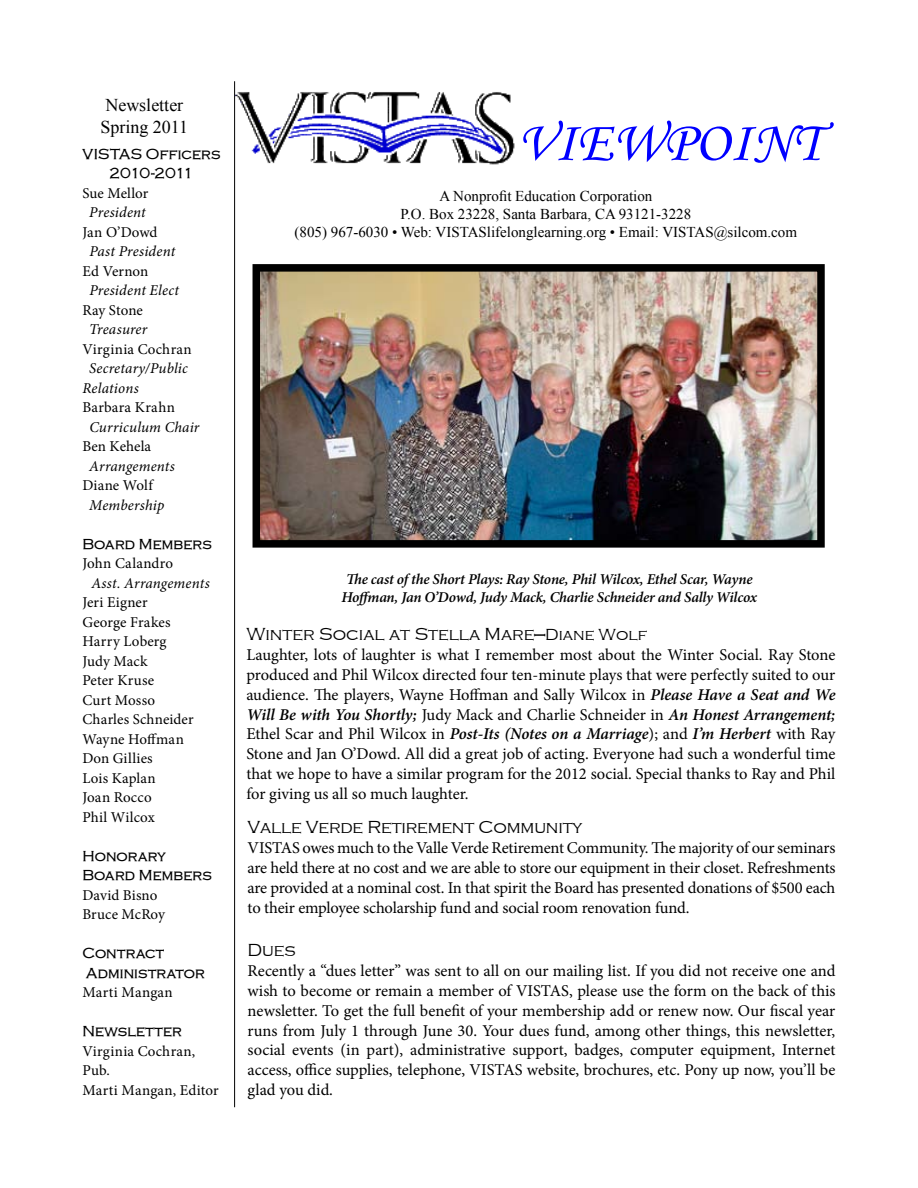
<style>
.page{position:relative;width:918px;height:1188px;background:#fff}
.page>*{position:absolute;margin:0;border:0;box-sizing:border-box;transform-origin:0 0}
.t1{font:57px "Monotype Corsiva";letter-spacing:.01em;color:#00f}
.t2{font:18px "HANA";letter-spacing:-.01em;color:#000}
.t3{font:18px/21.6px "Times New Roman";color:#000}
.t4{font:16.5px/19.8px "Minion Pro";letter-spacing:-.005em;color:#000;text-align:justify}
.t5{font:15px/19.5px "Minion Pro";letter-spacing:.01em;color:#000}
.t6{font:15px/18px "Times New Roman";color:#000;text-align:center}
.t7{font:italic 15px/19.5px "Minion Pro";letter-spacing:.01em;color:#000}
.t8{font:italic 600 15px/18px "Minion Pro";letter-spacing:-.015em;color:#000;text-align:center}
.t9{font:15px/19.5px "HANA Bold";letter-spacing:.01em;color:#000}
.t10{font:15px "Minion Pro";letter-spacing:.03em;color:#000}
.s1{font-family:"HANA Bold"}
.s2{font-size:16.5px}
.s3{font-weight:600;font-style:italic}
</style>
<div class="page">
<img style="left:235px;top:81px;width:280px;height:94px">
<hr style="left:234px;top:81px;width:1px;height:1026px;background:#000">
<img style="left:262px;top:273px;width:554px;height:266px">
<div style="left:253px;top:264px;width:572px;height:284px;border:8px solid #000"></div>
<p class="t3" style="left:100px;top:94px;width:89px">Newsletter<br>Spring 2011</p>
<p class="t9" style="left:83px;top:143px;width:139px;text-align:center">VISTAS Officers<br>2010-2011</p>
<p class="t5" style="left:82px;top:183px;width:68px">Sue Mellor</p>
<p class="t7" style="left:89px;top:203px;width:58px">President</p>
<p class="t5" style="left:82px;top:222px;width:77px">Jan O’Dowd</p>
<p class="t7" style="left:89px;top:242px;width:87px">Past President</p>
<p class="t5" style="left:82px;top:261px;width:68px">Ed Vernon</p>
<p class="t7" style="left:89px;top:281px;width:91px">President Elect</p>
<p class="t5" style="left:82px;top:300px;width:62px">Ray Stone</p>
<p class="t7" style="left:89px;top:320px;width:60px">Treasurer</p>
<p class="t5" style="left:82px;top:339px;width:111px">Virginia Cochran</p>
<p class="t7" style="left:82px;top:359px;width:107px;text-indent:7px">Secretary/Public<br>Relations</p>
<p class="t5" style="left:82px;top:398px;width:94px">Barbara Krahn</p>
<p class="t7" style="left:89px;top:417px;width:112px">Curriculum Chair</p>
<p class="t5" style="left:82px;top:437px;width:70px">Ben Kehela</p>
<p class="t7" style="left:89px;top:456px;width:87px">Arrangements</p>
<p class="t5" style="left:82px;top:476px;width:72px">Diane Wolf</p>
<p class="t7" style="left:89px;top:495px;width:76px">Membership</p>
<p class="t9" style="left:82px;top:533px;width:131px">Board Members</p>
<p class="t5" style="left:82px;top:554px;width:92px">John Calandro</p>
<p class="t7" style="left:91px;top:573px;width:120px">Asst. Arrangements</p>
<p class="t5" style="left:82px;top:593px;width:113px">Jeri Eigner<br>George Frakes<br>Harry Loberg<br>Judy Mack<br>Peter Kruse<br>Curt Mosso<br>Charles Schneider<br>Wayne Hoffman<br>Don Gillies<br>Lois Kaplan<br>Joan Rocco<br>Phil Wilcox</p>
<p class="t9" style="left:82px;top:845px;width:131px">Honorary<br>Board Members</p>
<p class="t5" style="left:82px;top:885px;width:84px">David Bisno<br>Bruce McRoy</p>
<p class="t9" style="left:82px;top:943px;width:124px">Contract<br>Administrator</p>
<p class="t10" style="left:82px;top:982px;width:92px">Marti Mangan</p>
<p class="t9" style="left:82px;top:1021px;width:101px">Newsletter</p>
<p class="t5" style="left:82px;top:1041px;width:138px">Virginia Cochran,<br>Pub.<br>Marti Mangan, Editor</p>
<h1 class="t1" style="left:517px;top:108px;width:305px">VIEWPOINT</h1>
<p class="t6" style="left:295px;top:186px;width:504px">A Nonprofit Education Corporation<br>P.O. Box 23228, Santa Barbara, CA 93121-3228<br>(805) 967-6030 • Web: VISTASlifelonglearning.org • Email: VISTAS@silcom.com</p>
<p class="t8" style="left:341px;top:570px;width:417px">The cast of the Short Plays: Ray Stone, Phil Wilcox, Ethel Scar, Wayne<br>Hoffman, Jan O’Dowd, Judy Mack, Charlie Schneider and Sally Wilcox</p>
<p class="t2" style="left:246px;top:622px;width:403px">Winter Social at Stella Mare<span class="s1">—</span><span class="s2">Diane Wolf</span></p>
<p class="t4" style="left:246px;top:645px;width:591px">Laughter, lots of laughter is what I remember most about the Winter Social. Ray Stone produced and Phil Wilcox directed four ten-minute plays that were perfectly suited to our audience. The players, Wayne Hoffman and Sally Wilcox in <span class="s3">Please Have a Seat and We Will Be with You Shortly;</span> Judy Mack and Charlie Schneider in <span class="s3">An Honest Arrangement; </span>Ethel Scar and Phil Wilcox in <span class="s3">Post-Its (Notes on a Marriage</span>); and <span class="s3">I’m Herbert</span> with Ray Stone and Jan O’Dowd. All did a great job of acting. Everyone had such a wonderful time that we hope to have a similar program for the 2012 social. Special thanks to Ray and Phil for giving us all so much laughter.</p>
<p class="t2" style="left:248px;top:815px;width:336px">Valle Verde Retirement Community</p>
<p class="t4" style="left:248px;top:838px;width:589px">VISTAS owes much to the Valle Verde Retirement Community. The majority of our seminars are held there at no cost and we are able to store our equipment in their closet. Refreshments are provided at a nominal cost. In that spirit the Board has presented donations of $500 each to their employee scholarship fund and social room renovation fund.</p>
<p class="t2" style="left:248px;top:938px;width:49px">Dues</p>
<p class="t4" style="left:248px;top:961px;width:589px">Recently a “dues letter” was sent to all on our mailing list. If you did not receive one and wish to become or remain a member of VISTAS, please use the form on the back of this newsletter. To get the full benefit of your membership add or renew now. Our fiscal year runs from July 1 through June 30. Your dues fund, among other things, this newsletter, social events (in part), administrative support, badges, computer equipment, Internet access, office supplies, telephone, VISTAS website, brochures, etc. Pony up now, you’ll be glad you did.</p>
</div>
